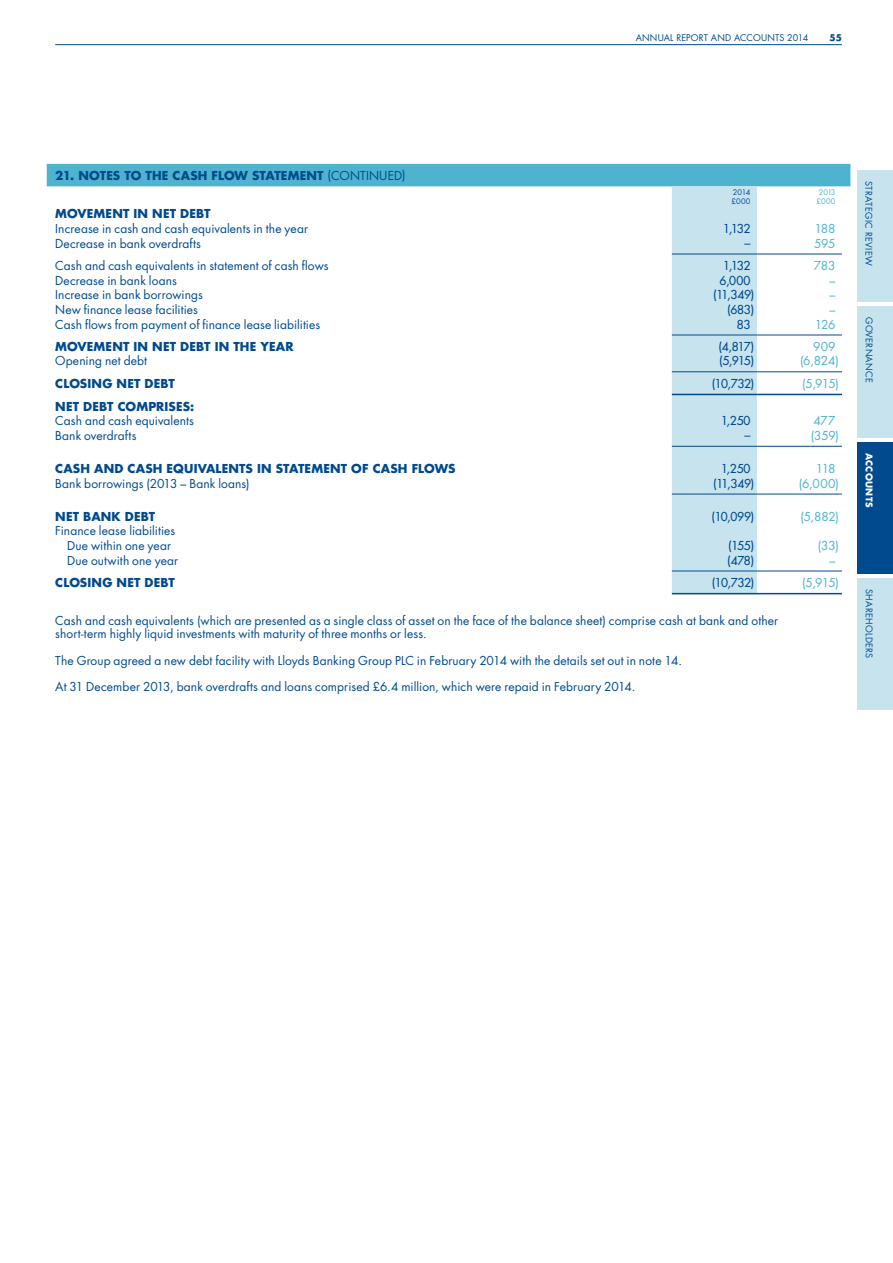
<style>
.page{position:relative;width:893px;height:1263px;background:#fff}
.page>*{position:absolute;margin:0;border:0;box-sizing:border-box;transform-origin:0 0}
.t1{font:12px/14.5px "Futura Std";letter-spacing:.01em;color:#004a8d}
.t2{font:700 12px "Futura Std";letter-spacing:.01em;color:#004a8d}
.t3{font:500 12px "Futura Std";letter-spacing:-.025em;color:#004a8d}
.t4{font:12px "Futura Std";letter-spacing:-.025em;color:#4db3cf}
.t5{font:9px "Futura Std";letter-spacing:.03em;color:#004a8d}
.t6{font:700 9px "Futura Std";letter-spacing:.035em;color:#fff}
.t7{font:700 9px "Futura Std";color:#004a8d}
.t8{font:7.5px/9px "Futura Std";letter-spacing:-.005em;color:#004a8d}
.t9{font:7.5px/9px "Futura Std";letter-spacing:-.005em;color:#4db3cf;text-align:center}
.s1{font-weight:400}
</style>
<div class="page">
<div style="left:857px;top:170px;width:36px;height:132px;background:#c7e3ee"></div>
<div style="left:857px;top:306px;width:36px;height:132px;background:#c7e3ee"></div>
<div style="left:857px;top:442px;width:36px;height:132px;background:#004a8d"></div>
<div style="left:857px;top:578px;width:36px;height:132px;background:#c7e3ee"></div>
<hr style="left:55px;top:44px;width:787px;height:1px;background:#004a8d">
<div style="left:47px;top:164px;width:803px;height:22px;background:#4db3cf"></div>
<div style="left:672px;top:186px;width:85px;height:407px;background:#c7e3ee"></div>
<hr style="left:672px;top:394px;width:85px;height:1px;background:#004a8d">
<hr style="left:757px;top:394px;width:85px;height:1px;background:#004a8d">
<hr style="left:672px;top:371px;width:85px;height:1px;background:#004a8d">
<hr style="left:757px;top:371px;width:85px;height:1px;background:#004a8d">
<hr style="left:672px;top:446px;width:85px;height:1px;background:#004a8d">
<hr style="left:757px;top:446px;width:85px;height:1px;background:#004a8d">
<hr style="left:672px;top:494px;width:85px;height:1px;background:#004a8d">
<hr style="left:757px;top:494px;width:85px;height:1px;background:#004a8d">
<hr style="left:672px;top:593px;width:85px;height:1px;background:#004a8d">
<hr style="left:757px;top:593px;width:85px;height:1px;background:#004a8d">
<hr style="left:672px;top:571px;width:85px;height:1px;background:#004a8d">
<hr style="left:757px;top:571px;width:85px;height:1px;background:#004a8d">
<hr style="left:672px;top:335px;width:85px;height:1px;background:#004a8d">
<hr style="left:757px;top:335px;width:85px;height:1px;background:#004a8d">
<hr style="left:672px;top:254px;width:85px;height:1px;background:#004a8d">
<hr style="left:757px;top:254px;width:85px;height:1px;background:#004a8d">
<p class="t5" style="left:636px;top:32px;width:174px">ANNUAL REPORT AND ACCOUNTS 2014</p>
<p class="t7" style="left:830px;top:32px;width:14px">55</p>
<p class="t2" style="left:55px;top:167px;width:352px">21. NOTES TO THE CASH FLOW STATEMENT <span class="s1">(CONTINUED)</span></p>
<p class="t8" style="left:731px;top:188px;width:21px">2014 £000</p>
<p class="t9" style="left:816px;top:188px;width:21px">2013 £000</p>
<p class="t2" style="left:55px;top:206px;width:157px">MOVEMENT IN NET DEBT</p>
<p class="t1" style="left:55px;top:221px;width:254px">Increase in cash and cash equivalents in the year</p>
<p class="t3" style="left:723px;top:221px;width:29px">1,132</p>
<p class="t4" style="left:814px;top:221px;width:23px">188</p>
<p class="t1" style="left:55px;top:236px;width:147px">Decrease in bank overdrafts</p>
<p class="t3" style="left:744px;top:236px;width:7px">–</p>
<p class="t4" style="left:814px;top:236px;width:23px">595</p>
<p class="t1" style="left:55px;top:259px;width:275px">Cash and cash equivalents in statement of cash flows</p>
<p class="t3" style="left:723px;top:258px;width:29px">1,132</p>
<p class="t4" style="left:814px;top:258px;width:23px">783</p>
<p class="t1" style="left:55px;top:273px;width:123px">Decrease in bank loans</p>
<p class="t3" style="left:720px;top:273px;width:32px">6,000</p>
<p class="t4" style="left:830px;top:273px;width:7px">–</p>
<p class="t1" style="left:55px;top:288px;width:149px">Increase in bank borrowings</p>
<p class="t3" style="left:714px;top:287px;width:42px">(11,349)</p>
<p class="t4" style="left:830px;top:287px;width:7px">–</p>
<p class="t1" style="left:55px;top:302px;width:144px">New finance lease facilities</p>
<p class="t3" style="left:727px;top:302px;width:28px">(683)</p>
<p class="t4" style="left:830px;top:302px;width:7px">–</p>
<p class="t1" style="left:55px;top:317px;width:267px">Cash flows from payment of finance lease liabilities</p>
<p class="t3" style="left:737px;top:317px;width:15px">83</p>
<p class="t4" style="left:815px;top:317px;width:22px">126</p>
<p class="t2" style="left:55px;top:338px;width:240px">MOVEMENT IN NET DEBT IN THE YEAR</p>
<p class="t3" style="left:719px;top:339px;width:37px">(4,817)</p>
<p class="t4" style="left:813px;top:339px;width:24px">909</p>
<p class="t1" style="left:55px;top:354px;width:93px">Opening net debt</p>
<p class="t3" style="left:720px;top:353px;width:36px">(5,915)</p>
<p class="t4" style="left:800px;top:353px;width:40px">(6,824)</p>
<p class="t2" style="left:55px;top:376px;width:121px">CLOSING NET DEBT</p>
<p class="t3" style="left:712px;top:376px;width:43px">(10,732)</p>
<p class="t4" style="left:802px;top:376px;width:38px">(5,915)</p>
<p class="t2" style="left:55px;top:398px;width:141px">NET DEBT COMPRISES:</p>
<p class="t1" style="left:55px;top:414px;width:140px">Cash and cash equivalents</p>
<p class="t3" style="left:721px;top:413px;width:31px">1,250</p>
<p class="t4" style="left:813px;top:413px;width:24px">477</p>
<p class="t1" style="left:55px;top:428px;width:83px">Bank overdrafts</p>
<p class="t3" style="left:744px;top:428px;width:7px">–</p>
<p class="t4" style="left:811px;top:428px;width:30px">(359)</p>
<p class="t2" style="left:55px;top:461px;width:402px">CASH AND CASH EQUIVALENTS IN STATEMENT OF CASH FLOWS</p>
<p class="t3" style="left:721px;top:461px;width:31px">1,250</p>
<p class="t4" style="left:816px;top:461px;width:21px">118</p>
<p class="t1" style="left:55px;top:476px;width:196px">Bank borrowings (2013 – Bank loans)</p>
<p class="t3" style="left:714px;top:476px;width:42px">(11,349)</p>
<p class="t4" style="left:799px;top:476px;width:42px">(6,000)</p>
<p class="t2" style="left:55px;top:508px;width:101px">NET BANK DEBT</p>
<p class="t3" style="left:712px;top:509px;width:44px">(10,099)</p>
<p class="t4" style="left:800px;top:509px;width:40px">(5,882)</p>
<p class="t1" style="left:67px;top:524px;width:110px;text-indent:-12px">Finance lease liabilities<br>Due within one year</p>
<p class="t3" style="left:729px;top:538px;width:27px">(155)</p>
<p class="t4" style="left:818px;top:538px;width:23px">(33)</p>
<p class="t1" style="left:67px;top:553px;width:112px">Due outwith one year</p>
<p class="t3" style="left:728px;top:553px;width:28px">(478)</p>
<p class="t4" style="left:830px;top:553px;width:7px">–</p>
<p class="t2" style="left:55px;top:575px;width:121px">CLOSING NET DEBT</p>
<p class="t3" style="left:712px;top:575px;width:43px">(10,732)</p>
<p class="t4" style="left:802px;top:575px;width:38px">(5,915)</p>
<p class="t1" style="left:55px;top:614px;width:724px;line-height:13.5px">Cash and cash equivalents (which are presented as a single class of asset on the face of the balance sheet) comprise cash at bank and other short-term highly liquid investments with maturity of three months or less.</p>
<p class="t1" style="left:55px;top:647px;width:628px;line-height:26.2px">The Group agreed a new debt facility with Lloyds Banking Group PLC in February 2014 with the details set out in note 14.<br>At 31 December 2013, bank overdrafts and loans comprised £6.4 million, which were repaid in February 2014.</p>
<p class="t5" style="left:875px;top:181px;width:87px;rotate:90deg">STRATEGIC REVIEW</p>
<p class="t5" style="left:875px;top:317px;width:67px;rotate:90deg">GOVERNANCE</p>
<p class="t6" style="left:875px;top:453px;width:56px;rotate:90deg">ACCOUNTS</p>
<p class="t5" style="left:875px;top:589px;width:71px;rotate:90deg">SHAREHOLDERS</p>
</div>
